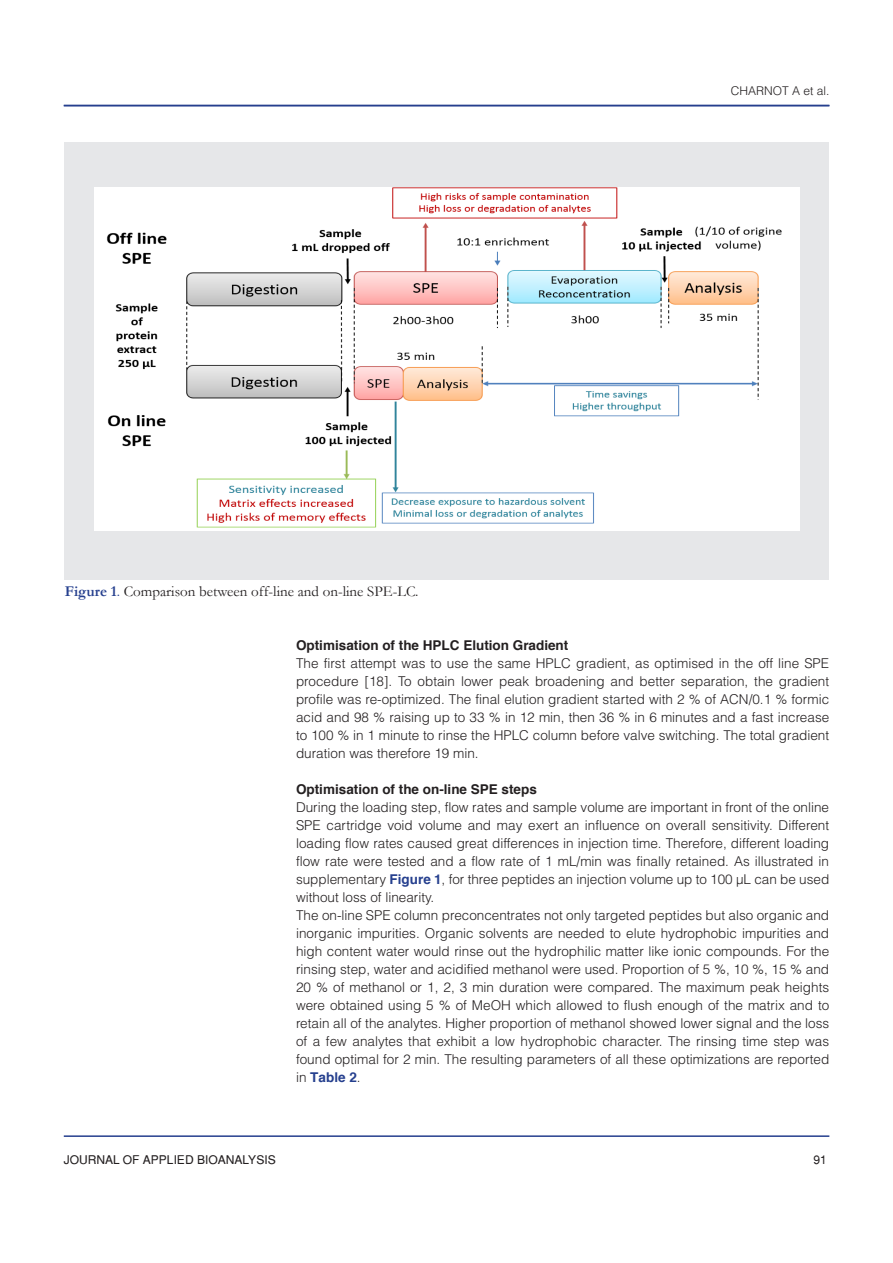
<style>
.page{position:relative;width:893px;height:1263px;background:#fff}
.page>*{position:absolute;margin:0;border:0;box-sizing:border-box;transform-origin:0 0}
.t1{font:15px "Garamond";color:#231f20}
.t2{font:300 13.5px/18px "Helvetica";color:#231f20;text-align:justify}
.t3{font:700 13.5px "Helvetica";color:#231f20}
.t4{font:12px "Helvetica";color:#231f20}
.t5{font:300 12px "Helvetica";color:#231f20}
.s1{font-weight:700;color:#253f8e}
.s2{color:#253f8e}
</style>
<div class="page">
<hr style="left:64px;top:1135px;width:765px;height:2px;background:#253f8e">
<hr style="left:64px;top:105px;width:765px;height:1px;background:#253f8e">
<div style="left:65px;top:142px;width:764px;height:438px;background:#e6e7e9"></div>
<img style="left:95px;top:187px;width:704px;height:343px">
<p class="t1" style="left:65px;top:581px;width:355px"><span class="s1">Figure 1</span><span class="s2">.</span> Comparison between off-line and on-line SPE-LC.</p>
<p class="t5" style="left:731px;top:83px;width:100px">CHARNOT A et al.</p>
<p class="t3" style="left:296px;top:636px;width:274px">Optimisation of the HPLC Elution Gradient</p>
<p class="t2" style="left:296px;top:654px;width:535px">The first attempt was to use the same HPLC gradient, as optimised in the off line SPE procedure [18]. To obtain lower peak broadening and better separation, the gradient profile was re-optimized. The final elution gradient started with 2 % of ACN/0.1 % formic acid and 98 % raising up to 33 % in 12 min, then 36 % in 6 minutes and a fast increase to 100 % in 1 minute to rinse the HPLC column before valve switching. The total gradient duration was therefore 19 min.</p>
<p class="t3" style="left:296px;top:780px;width:242px">Optimisation of the on-line SPE steps</p>
<p class="t2" style="left:296px;top:798px;width:535px">During the loading step, flow rates and sample volume are important in front of the online SPE cartridge void volume and may exert an influence on overall sensitivity. Different loading flow rates caused great differences in injection time. Therefore, different loading flow rate were tested and a flow rate of 1 mL/min was finally retained. As illustrated in supplementary <span class="s1">Figure 1</span>, for three peptides an injection volume up to 100 μL can be used without loss of linearity.</p>
<p class="t2" style="left:296px;top:906px;width:535px">The on-line SPE column preconcentrates not only targeted peptides but also organic and inorganic impurities. Organic solvents are needed to elute hydrophobic impurities and high content water would rinse out the hydrophilic matter like ionic compounds. For the rinsing step, water and acidified methanol were used. Proportion of 5 %, 10 %, 15 % and 20 % of methanol or 1, 2, 3 min duration were compared. The maximum peak heights were obtained using 5 % of MeOH which allowed to flush enough of the matrix and to retain all of the analytes. Higher proportion of methanol showed lower signal and the loss of a few analytes that exhibit a low hydrophobic character. The rinsing time step was found optimal for 2 min. The resulting parameters of all these optimizations are reported in <span class="s1">Table 2</span>.</p>
<p class="t4" style="left:64px;top:1152px;width:213px">JOURNAL OF APPLIED BIOANALYSIS</p>
<p class="t4" style="left:814px;top:1152px;width:15px">91</p>
</div>
